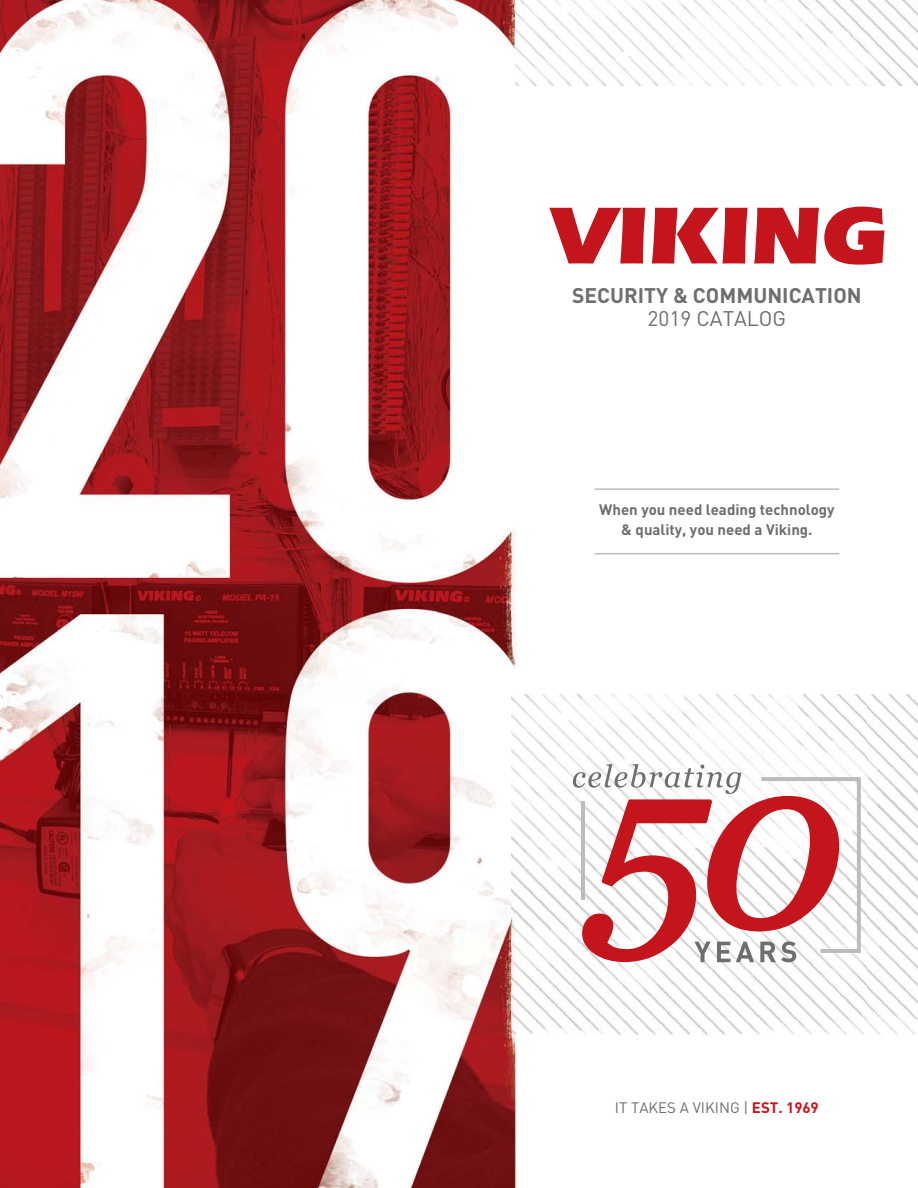
<style>
.page{position:relative;width:918px;height:1188px;background:#fff}
.page>*{position:absolute;margin:0;border:0;box-sizing:border-box;transform-origin:0 0}
.t1{font:700 21px "DIN";color:#6d6e70}
.t2{font:21px "DIN";color:#6d6e70}
.t3{font:700 15px/19.5px "DIN";color:#6d6e70;text-align:center}
.t4{font:15px "DIN";color:#6d6e70}
.s1{font-weight:700;color:#c4151c}
</style>
<div class="page">
<img style="left:0;top:0;width:909px;height:1188px">
<svg style="left:549px;top:208px;width:96px;height:56px"></svg>
<svg style="left:652px;top:208px;width:96px;height:56px"></svg>
<svg style="left:754px;top:207px;width:131px;height:58px"></svg>
<hr style="left:595px;top:488px;width:244px;height:2px;background:#bbbdc0">
<img style="left:511px;top:695px;width:407px;height:341px">
<svg style="left:573px;top:764px;width:288px;height:198px"></svg>
<hr style="left:595px;top:553px;width:244px;height:1px;background:#bbbdc0">
<img style="left:515px;top:0;width:403px;height:86px">
<h1 class="t1" style="left:572px;top:288px;width:291px">SECURITY &amp; COMMUNICATION</h1>
<h1 class="t2" style="left:648px;top:311px;width:140px">2019 CATALOG</h1>
<p class="t3" style="left:599px;top:501px;width:237px">When you need leading technology &amp; quality, you need a Viking.</p>
<p class="t4" style="left:615px;top:1102px;width:205px">IT TAKES A VIKING | <span class="s1">EST. 1969</span></p>
</div>
